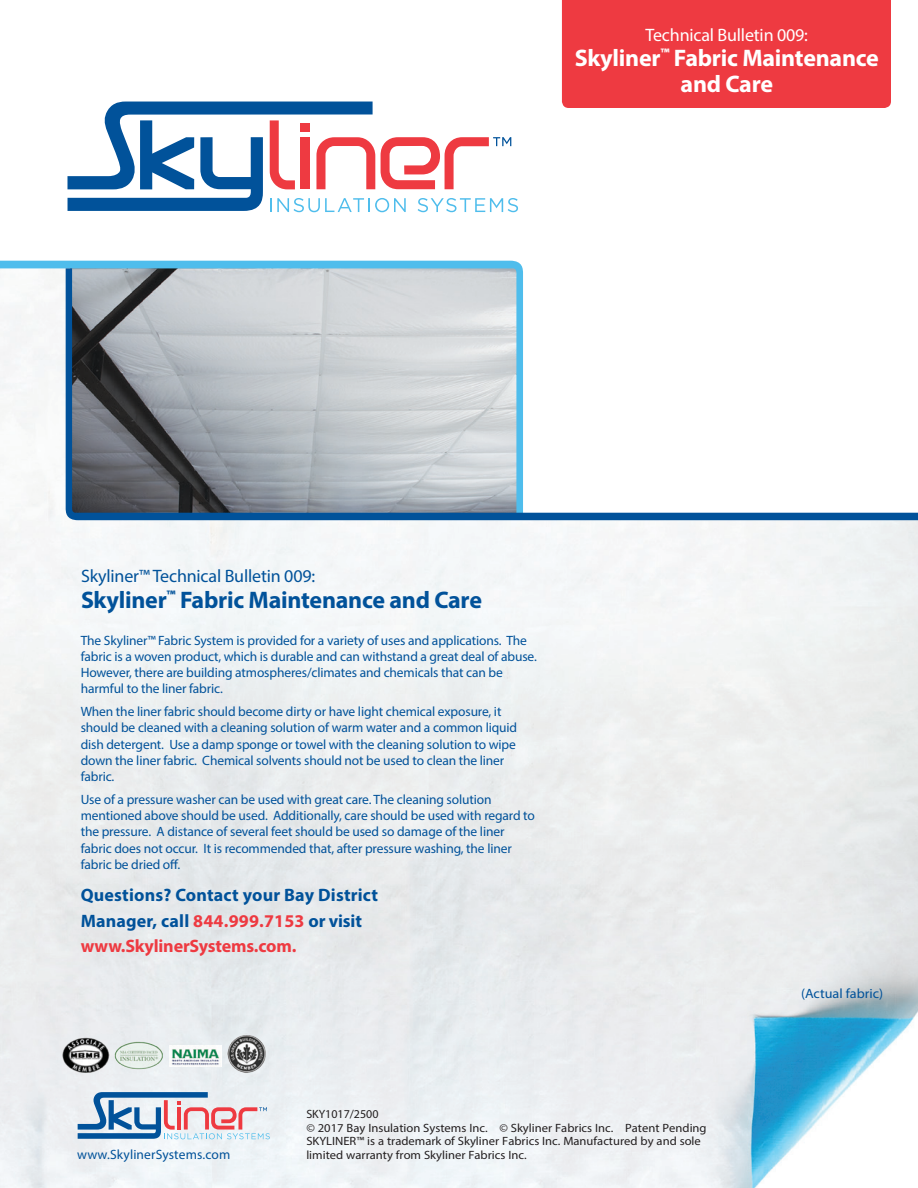
<style>
.page{position:relative;width:918px;height:1188px;background:#fff}
.page>*{position:absolute;margin:0;border:0;box-sizing:border-box;transform-origin:0 0}
.t1{font:700 24px/25.5px "Myriad Pro";letter-spacing:-.01em;color:#fff;text-align:center}
.t2{font:700 24px "Myriad Pro";letter-spacing:-.01em;color:#01529a}
.t3{font:700 18px/25.5px "Myriad Pro";letter-spacing:.01em;color:#01529a}
.t4{font:18px "Myriad Pro";letter-spacing:-.01em;color:#01529a}
.t5{font:18px "Myriad Pro";letter-spacing:-.01em;color:#fff}
.t6{font:13.5px/16.2px "Myriad Pro";letter-spacing:-.01em;color:#01529a}
.t7{font:13.5px "Myriad Pro";letter-spacing:.01em;color:#01529a}
.t8{font:13.5px "Myriad Pro";letter-spacing:-.01em;color:#01529a;scale:1.05 1}
.t9{font:12px/13.5px "Myriad Pro";color:#231f20;scale:1.05 1}
.t10{font:12px/13.5px "Myriad Pro";color:#231f20}
.s1{color:#ee3a41}
</style>
<div class="page">
<img style="left:0;top:520px;width:918px;height:668px">
<svg style="left:67px;top:102px;width:451px;height:110px"></svg>
<div style="left:562px;top:0;width:329px;height:108px;background:#ee3a41"></div>
<svg style="left:78px;top:1092px;width:192px;height:47px;background:#b3b9cd"></svg>
<img style="left:170px;top:1045px;width:51px;height:21px">
<img style="left:222px;top:1034px;width:48px;height:40px">
<img style="left:115px;top:1041px;width:47px;height:29px">
<img style="left:61px;top:1036px;width:52px;height:37px">
<svg style="left:0;top:261px;width:523px;height:259px;fill:#f6f7f8"></svg>
<svg style="left:66px;top:268px;width:852px;height:252px"></svg>
<p class="t5" style="left:646px;top:23px;width:164px">Technical Bulletin 009:</p>
<p class="t1" style="left:575px;top:44px;width:306px">Skyliner<sup>™</sup> Fabric Maintenance and Care</p>
<p class="t4" style="left:81px;top:565px;width:236px">Skyliner™ Technical Bulletin 009:</p>
<p class="t2" style="left:81px;top:584px;width:403px">Skyliner<sup>™</sup> Fabric Maintenance and Care</p>
<p class="t6" style="left:81px;top:632px;width:458px">The Skyliner™ Fabric System is provided for a variety of uses and applications. The fabric is a woven product, which is durable and can withstand a great deal of abuse.<br>However, there are building atmospheres/climates and chemicals that can be harmful to the liner fabric.</p>
<p class="t6" style="left:81px;top:703px;width:438px">When the liner fabric should become dirty or have light chemical exposure, it should be cleaned with a cleaning solution of warm water and a common liquid dish detergent. Use a damp sponge or towel with the cleaning solution to wipe down the liner fabric. Chemical solvents should not be used to clean the liner fabric.</p>
<p class="t6" style="left:81px;top:791px;width:456px">Use of a pressure washer can be used with great care. The cleaning solution mentioned above should be used. Additionally, care should be used with regard to the pressure. A distance of several feet should be used so damage of the liner fabric does not occur. It is recommended that, after pressure washing, the liner fabric be dried off.</p>
<p class="t3" style="left:81px;top:882px;width:299px">Questions? Contact your Bay District<br>Manager, call <span class="s1">844.999.7153</span> or visit <span class="s1">www.SkylinerSystems.com.</span></p>
<p class="t8" style="left:801px;top:985px;width:80px">(Actual fabric)</p>
<p class="t7" style="left:77px;top:1146px;width:155px">www.SkylinerSystems.com</p>
<p class="t10" style="left:306px;top:1107px;width:402px">SKY1017/2500<br>© 2017 Bay Insulation Systems Inc. © Skyliner Fabrics Inc. Patent Pending</p>
<p class="t9" style="left:306px;top:1134px;width:377px">SKYLINER™ is a trademark of Skyliner Fabrics Inc. Manufactured by and sole limited warranty from Skyliner Fabrics Inc.</p>
</div>
